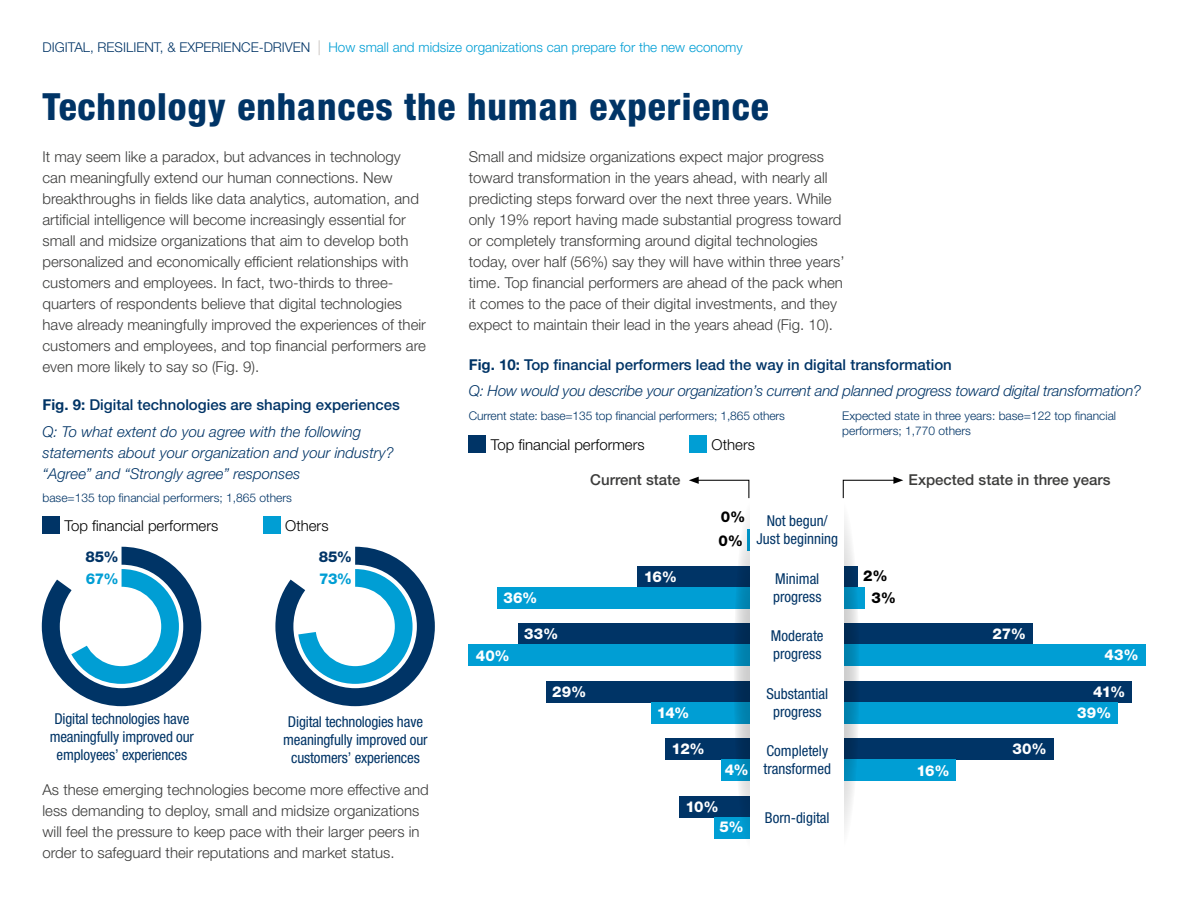
<style>
.page{position:relative;width:1188px;height:918px;background:#fff}
.page>*{position:absolute;margin:0;border:0;box-sizing:border-box;transform-origin:0 0}
.t1{font:800 condensed 37.5px "Helvetica Neue LT Std";letter-spacing:.025em;color:#003466}
.t2{font:300 15px/21px "Helvetica Neue LT Std";color:#3c3c3b}
.t3{font:condensed 15px/18px "Helvetica Neue LT Std";letter-spacing:-.01em;color:#003466;text-align:center}
.t4{font:italic 300 15px/21px "Helvetica Neue LT Std";letter-spacing:-.015em;color:#003466}
.t5{font:500 15px/26.2px "Helvetica Neue LT Std";color:#003466}
.t6{font:300 15px "Helvetica Neue LT Std";color:#000}
.t7{font:800 15px/21px "Helvetica Neue LT Std";color:#fff}
.t8{font:500 15px "Helvetica Neue LT Std";color:#3c3c3b}
.t9{font:800 15px/21.8px "Helvetica Neue LT Std";color:#000;text-align:center}
.t10{font:800 15px "Helvetica Neue LT Std";color:#009ed4}
.t11{font:800 15px "Helvetica Neue LT Std";color:#003466}
.t12{font:300 13.5px "Helvetica Neue LT Std";color:#009ed4}
.t13{font:300 12px/15px "Helvetica Neue LT Std";color:#003466}
.s1{color:#003466}
.s2{font-size:14.85px;color:#bfbab5}
.s3{font-weight:700;font-style:normal}
.s4{font-weight:500;font-style:normal}
.s5{font-weight:700}
.s6{font-weight:300;font-style:italic}
</style>
<div class="page">
<svg style="left:42px;top:547px;width:159px;height:159px"></svg>
<div style="left:82px;top:587px;width:79px;height:79px;background:#fff;border-radius:50%"></div>
<svg style="left:275px;top:547px;width:160px;height:159px"></svg>
<div style="left:315px;top:587px;width:80px;height:79px;background:#fff;border-radius:50%"></div>
<div style="left:469px;top:436px;width:17px;height:17px;background:#003466"></div>
<div style="left:43px;top:517px;width:17px;height:17px;background:#003466"></div>
<div style="left:690px;top:436px;width:17px;height:17px;background:#009ed4"></div>
<div style="left:263px;top:517px;width:17px;height:17px;background:#009ed4"></div>
<div style="left:843px;top:566px;width:14px;height:21px;background:#003466"></div>
<div style="left:843px;top:587px;width:21px;height:22px;background:#009ed4"></div>
<div style="left:843px;top:624px;width:190px;height:21px;background:#003466"></div>
<div style="left:843px;top:645px;width:302px;height:21px;background:#009ed4"></div>
<div style="left:843px;top:681px;width:288px;height:21px;background:#003466"></div>
<div style="left:843px;top:702px;width:274px;height:22px;background:#009ed4"></div>
<div style="left:843px;top:739px;width:211px;height:21px;background:#003466"></div>
<div style="left:843px;top:760px;width:113px;height:21px;background:#009ed4"></div>
<div style="left:638px;top:566px;width:112px;height:21px;background:#003466"></div>
<div style="left:497px;top:587px;width:253px;height:22px;background:#009ed4"></div>
<div style="left:518px;top:624px;width:232px;height:21px;background:#003466"></div>
<div style="left:469px;top:645px;width:281px;height:21px;background:#009ed4"></div>
<div style="left:546px;top:681px;width:204px;height:21px;background:#003466"></div>
<div style="left:652px;top:702px;width:98px;height:22px;background:#009ed4"></div>
<div style="left:666px;top:739px;width:84px;height:21px;background:#003466"></div>
<div style="left:722px;top:760px;width:28px;height:21px;background:#009ed4"></div>
<div style="left:680px;top:796px;width:70px;height:21px;background:#003466"></div>
<div style="left:715px;top:817px;width:35px;height:22px;background:#009ed4"></div>
<svg style="left:734px;top:500px;width:35px;height:351px"></svg>
<svg style="left:824px;top:499px;width:36px;height:351px"></svg>
<div style="left:750px;top:498px;width:93px;height:353px;background:#fff"></div>
<svg style="left:842px;top:477px;width:61px;height:22px"></svg>
<svg style="left:689px;top:477px;width:61px;height:22px"></svg>
<p class="t12" style="left:43px;top:39px;width:702px"><span class="s1">DIGITAL, RESILIENT, &amp; EXPERIENCE-DRIVEN</span> <span class="s2">|</span> How small and midsize organizations can prepare for the new economy</p>
<h1 class="t1" style="left:43px;top:84px;width:728px">Technology enhances the human experience</h1>
<p class="t2" style="left:43px;top:146px;width:385px">It may seem like a paradox, but advances in technology can meaningfully extend our human connections. New breakthroughs in fields like data analytics, automation, and artificial intelligence will become increasingly essential for small and midsize organizations that aim to develop both personalized and economically efficient relationships with customers and employees. In fact, two-thirds to three&shy;quarters of respondents believe that digital technologies have already meaningfully improved the experiences of their customers and employees, and top financial performers are even more likely to say so (Fig. 9).</p>
<p class="t2" style="left:469px;top:146px;width:377px">Small and midsize organizations expect major progress toward transformation in the years ahead, with nearly all predicting steps forward over the next three years. While only 19% report having made substantial progress toward or completely transforming around digital technologies today, over half (56%) say they will have within three years’ time. Top financial performers are ahead of the pack when it comes to the pace of their digital investments, and they expect to maintain their lead in the years ahead (Fig. 10).</p>
<p class="t4" style="left:469px;top:351px;width:674px;line-height:26.2px"><span class="s3">Fig. 10:</span> <span class="s4">Top financial performers lead the way in digital transformation<br></span>Q: How would you describe your organization’s current and planned progress toward digital transformation?</p>
<p class="t13" style="left:469px;top:407px;width:318px">Current state: base=135 top financial performers; 1,865 others</p>
<p class="t13" style="left:842px;top:407px;width:275px">Expected state in three years: base=122 top financial performers; 1,770 others</p>
<p class="t8" style="left:909px;top:471px;width:204px">Expected state in three years</p>
<p class="t5" style="left:43px;top:392px;width:359px"><span class="s5">Fig. 9:</span> Digital technologies are shaping experiences<br><span class="s6">Q: To what extent do you agree with the following</span></p>
<p class="t4" style="left:43px;top:442px;width:353px">statements about your organization and your industry? “Agree” and “Strongly agree” responses</p>
<p class="t13" style="left:43px;top:490px;width:251px">base=135 top financial performers; 1,865 others</p>
<p class="t6" style="left:712px;top:435px;width:45px">Others</p>
<p class="t6" style="left:491px;top:435px;width:155px">Top financial performers</p>
<p class="t8" style="left:590px;top:471px;width:92px">Current state</p>
<p class="t6" style="left:64px;top:516px;width:155px">Top financial performers</p>
<p class="t6" style="left:285px;top:516px;width:45px">Others</p>
<p class="t11" style="left:86px;top:547px;width:35px">85%</p>
<p class="t11" style="left:319px;top:548px;width:35px">85%</p>
<p class="t10" style="left:86px;top:569px;width:34px">67%</p>
<p class="t10" style="left:319px;top:570px;width:34px">73%</p>
<p class="t3" style="left:50px;top:710px;width:146px">Digital technologies have meaningfully improved our employees’ experiences</p>
<p class="t3" style="left:283px;top:712px;width:146px">Digital technologies have meaningfully improved our customers’ experiences</p>
<p class="t2" style="left:43px;top:779px;width:388px">As these emerging technologies become more effective and less demanding to deploy, small and midsize organizations will feel the pressure to keep pace with their larger peers in order to safeguard their reputations and market status.</p>
<p class="t7" style="left:503px;top:587px;width:36px">36%</p>
<p class="t7" style="left:476px;top:645px;width:36px">40%</p>
<p class="t7" style="left:524px;top:623px;width:36px">33%</p>
<p class="t7" style="left:552px;top:681px;width:36px">29%</p>
<p class="t7" style="left:644px;top:566px;width:35px">16%</p>
<p class="t7" style="left:657px;top:702px;width:34px">14%</p>
<p class="t7" style="left:672px;top:738px;width:35px">12%</p>
<p class="t9" style="left:721px;top:505px;width:26px">0%</p>
<p class="t3" style="left:757px;top:512px;width:83px">Not begun/<br>Just beginning</p>
<p class="t9" style="left:719px;top:530px;width:26px">0%</p>
<p class="t3" style="left:773px;top:569px;width:50px;text-align:left">Minimal progress</p>
<p class="t3" style="left:771px;top:627px;width:54px;text-align:left">Moderate progress</p>
<p class="t7" style="left:725px;top:759px;width:26px">4%</p>
<p class="t3" style="left:766px;top:684px;width:63px">Substantial progress</p>
<p class="t3" style="left:764px;top:742px;width:69px;text-align:left">Completely transformed</p>
<p class="t7" style="left:685px;top:796px;width:35px">10%</p>
<p class="t7" style="left:719px;top:817px;width:26px">5%</p>
<p class="t3" style="left:765px;top:808px;width:66px">Born-digital</p>
<p class="t9" style="left:863px;top:565px;width:34px">2%<br>3%</p>
<p class="t7" style="left:916px;top:760px;width:35px">16%</p>
<p class="t7" style="left:992px;top:623px;width:35px">27%</p>
<p class="t7" style="left:1013px;top:739px;width:36px">30%</p>
<p class="t7" style="left:1105px;top:645px;width:36px">43%</p>
<p class="t7" style="left:1077px;top:681px;width:50px;text-indent:16px">41%<br>39%</p>
</div>
